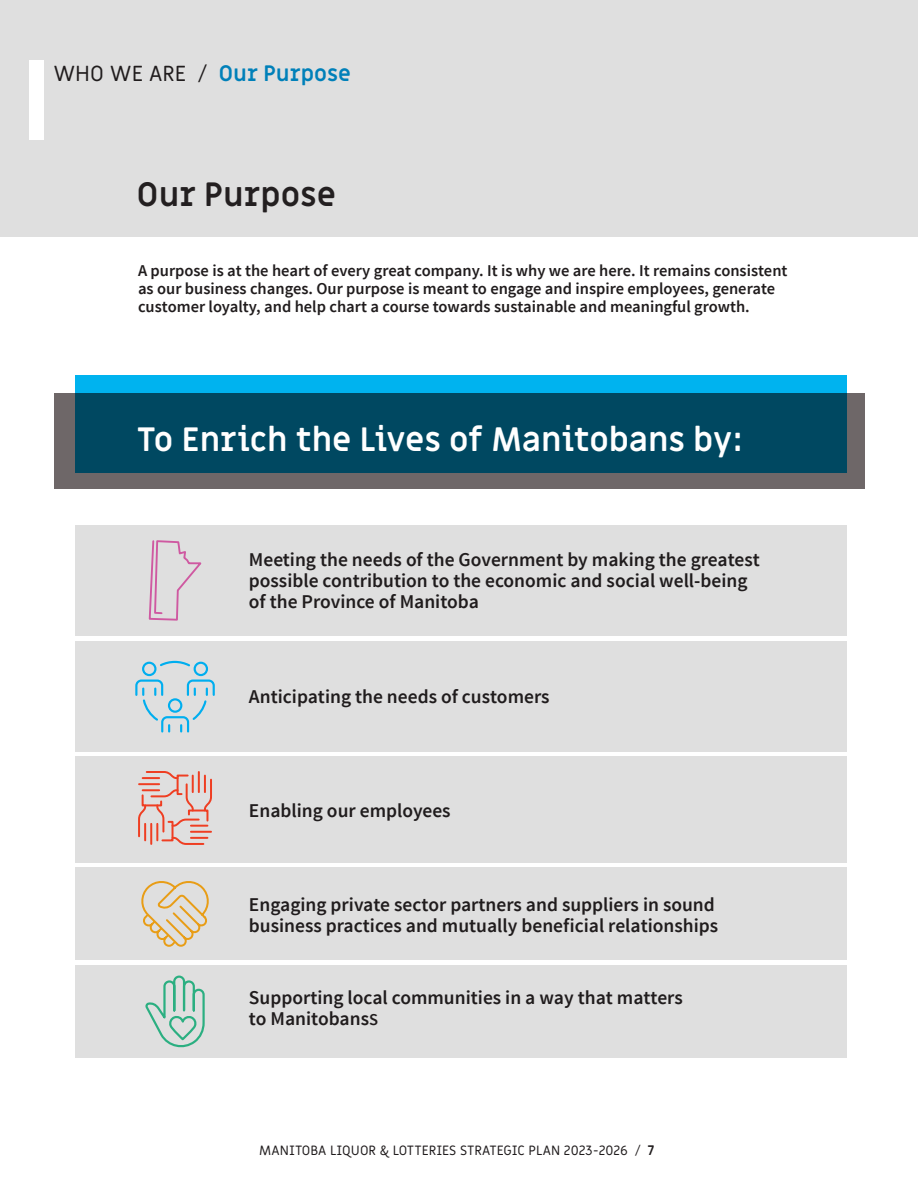
<style>
.page{position:relative;width:918px;height:1188px;background:#fff}
.page>*{position:absolute;margin:0;border:0;box-sizing:border-box;transform-origin:0 0}
.t1{font:700 33px "Miriam Libre";color:#fff}
.t2{font:700 33px "Miriam Libre";letter-spacing:.005em;color:#231f20}
.t3{font:700 21.9px "Miriam Libre";color:#0080b9}
.Body_Big{font:600 19.5px/21px "Source Sans Pro";color:#201c1d}
.Body{font:600 16.5px/18px "Source Sans Pro";color:#201c1d}
.t4{font:13.5px "Miriam Libre";color:#201c1d}
.s1{font-weight:400;color:#201c1d}
.s2{font-size:16.5px}
.s3{font-weight:700}
</style>
<div class="page">
<div style="left:0;top:0;width:918px;height:236px;background:#dfdfdf"></div>
<div style="left:29px;top:60px;width:15px;height:79px;background:#fff"></div>
<div style="left:76px;top:965px;width:771px;height:93px;background:#dfdfdf"></div>
<div style="left:76px;top:867px;width:771px;height:93px;background:#dfdfdf"></div>
<div style="left:76px;top:756px;width:771px;height:107px;background:#dfdfdf"></div>
<div style="left:76px;top:641px;width:771px;height:111px;background:#dfdfdf"></div>
<div style="left:76px;top:525px;width:771px;height:111px;background:#dfdfdf"></div>
<div style="left:55px;top:393px;width:810px;height:96px;background:#6e6768"></div>
<svg style="left:76px;top:375px;width:771px;height:98px;background:#005b7b"></svg>
<svg style="left:148px;top:540px;width:54px;height:81px"></svg>
<svg style="left:138px;top:771px;width:74px;height:74px"></svg>
<svg style="left:145px;top:975px;width:60px;height:73px"></svg>
<svg style="left:160px;top:660px;width:30px;height:7px"></svg>
<div style="left:142px;top:662px;width:15px;height:14px;border:2px solid #00aeef;border-radius:50%"></div>
<div style="left:194px;top:662px;width:14px;height:14px;border:2px solid #00aeef;border-radius:50%"></div>
<svg style="left:135px;top:679px;width:80px;height:54px"></svg>
<svg style="left:141px;top:881px;width:68px;height:66px"></svg>
<p class="t3" style="left:53px;top:60px;width:299px"><span class="s1">WHO WE ARE /</span> Our Purpose</p>
<h3 class="t2" style="left:137px;top:174px;width:201px">Our Purpose</h3>
<p class="Body" style="left:138px;top:262px;width:651px">A purpose is at the heart of every great company. It is why we are here. It remains consistent as our business changes. Our purpose is meant to engage and inspire employees, generate customer loyalty, and help chart a course towards sustainable and meaningful growth.</p>
<h3 class="t1" style="left:137px;top:419px;width:608px">To Enrich the Lives of Manitobans by:</h3>
<p class="Body_Big" style="left:249px;top:550px;width:512px">Meeting the needs of the Government by making the greatest possible contribution to the economic and social well-being of the Province of Manitoba</p>
<p class="Body_Big" style="left:249px;top:686px;width:302px">Anticipating the needs of customers</p>
<p class="Body_Big" style="left:249px;top:800px;width:203px">Enabling our employees</p>
<p class="Body_Big" style="left:249px;top:895px;width:471px">Engaging private sector partners and suppliers in sound business practices and mutually beneficial relationships</p>
<p class="Body_Big" style="left:249px;top:988px;width:435px">Supporting local communities in a way that matters to Manitobans<span class="s2">S</span></p>
<p class="t4" style="left:259px;top:1142px;width:397px">MANITOBA LIQUOR &amp; LOTTERIES STRATEGIC PLAN 2023-2026 / <span class="s3">7</span></p>
</div>
